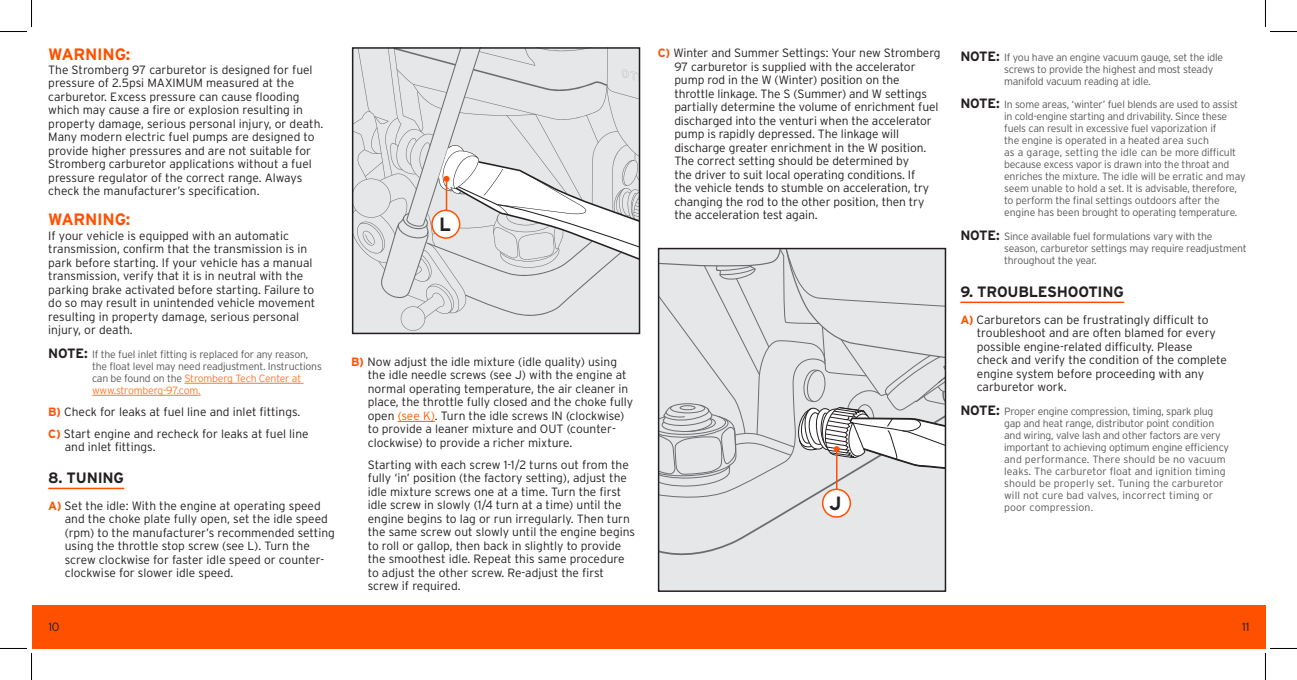
<style>
.page{position:relative;width:1297px;height:680px;background:#fff}
.page>*{position:absolute;margin:0;border:0;box-sizing:border-box;transform-origin:0 0}
.Body_Copy_1{font:700 19.2px "Interstate";color:#231f20}
.Body_Copy_1-2{font:700 16.5px "Interstate";letter-spacing:-.015em;color:#ff5000}
.t1{font:700 15px "Interstate";letter-spacing:-.015em;color:#231f20}
.Body_Copy_1_INDENT{font:300 12px/13.5px "Interstate";color:#231f20}
.Body_Copy_1-3{font:300 12px/13.5px "Interstate";color:#231f20}
.NOTE_Copy_1{font:300 10.5px/12px "Interstate";letter-spacing:-.02em;color:#57585a}
.s1{font-weight:700;font-size:13.5px;color:#231f20}
.s2{color:#ff7826}
.s3{font-weight:700;color:#ff5000}
.s4{color:#ff5e00}
</style>
<div class="page">
<div style="left:32px;top:605px;width:1233px;height:43px;background:#ff5000"></div>
<hr style="left:184px;top:383px;width:119px;height:1px;background:#ff7826">
<hr style="left:92px;top:395px;width:108px;height:1px;background:#ff7826">
<hr style="left:48px;top:487px;width:76px;height:2px;background:#ff5000">
<hr style="left:397px;top:421px;width:38px;height:1px;background:#ff5e00">
<svg style="left:352px;top:48px;width:288px;height:283px"></svg>
<div style="left:432px;top:210px;width:27px;height:28px;background:#fff;border-radius:50%"></div>
<div style="left:431px;top:209px;width:29px;height:30px;border:2px solid #ff5000;border-radius:50%"></div>
<div style="left:658px;top:248px;width:287px;height:343px;background:#e6e7e9"></div>
<svg style="left:658px;top:248px;width:287px;height:309px"></svg>
<div style="left:822px;top:489px;width:28px;height:28px;background:#fff;border-radius:50%"></div>
<div style="left:821px;top:488px;width:29px;height:29px;border:2px solid #ff5000;border-radius:50%"></div>
<hr style="left:960px;top:301px;width:163px;height:2px;background:#ff5000">
<svg style="left:0;top:0;width:32px;height:32px"></svg>
<svg style="left:0;top:648px;width:32px;height:32px"></svg>
<svg style="left:1265px;top:0;width:31px;height:32px"></svg>
<svg style="left:1264px;top:648px;width:32px;height:32px"></svg>
<p class="Body_Copy_1-2" style="left:48px;top:45px;width:84px">WARNING:</p>
<p class="Body_Copy_1-3" style="left:48px;top:63px;width:276px">The Stromberg 97 carburetor is designed for fuel pressure of 2.5psi MAXIMUM measured at the carburetor. Excess pressure can cause flooding which may cause a fire or explosion resulting in property damage, serious personal injury, or death.<br>Many modern electric fuel pumps are designed to provide higher pressures and are not suitable for Stromberg carburetor applications without a fuel pressure regulator of the correct range. Always check the manufacturer’s specification.</p>
<p class="Body_Copy_1-2" style="left:48px;top:210px;width:84px">WARNING:</p>
<p class="Body_Copy_1-3" style="left:48px;top:229px;width:268px">If your vehicle is equipped with an automatic transmission, confirm that the transmission is in park before starting. If your vehicle has a manual transmission, verify that it is in neutral with the parking brake activated before starting. Failure to do so may result in unintended vehicle movement resulting in property damage, serious personal injury, or death.</p>
<p class="NOTE_Copy_1" style="left:92px;top:348px;width:231px;text-indent:-44px"><span class="s1">NOTE:</span> If the fuel inlet fitting is replaced for any reason, the float level may need readjustment. Instructions can be found on the <span class="s2">Stromberg Tech Center at www.stromberg-97.com.</span></p>
<p class="Body_Copy_1_INDENT" style="left:48px;top:405px;width:253px"><span class="s3">B)</span> Check for leaks at fuel line and inlet fittings.</p>
<p class="Body_Copy_1_INDENT" style="left:65px;top:427px;width:245px;text-indent:-16px"><span class="s3">C)</span> Start engine and recheck for leaks at fuel line and inlet fittings.</p>
<p class="t1" style="left:48px;top:469px;width:77px">8. TUNING</p>
<p class="Body_Copy_1_INDENT" style="left:65px;top:498px;width:271px;text-indent:-16px"><span class="s3">A)</span> Set the idle: With the engine at operating speed and the choke plate fully open, set the idle speed (rpm) to the manufacturer’s recommended setting using the throttle stop screw (see L). Turn the screw clockwise for faster idle speed or counter&shy;clockwise for slower idle speed.</p>
<p class="Body_Copy_1" style="left:439px;top:213px;width:13px">L</p>
<p class="Body_Copy_1_INDENT" style="left:368px;top:354px;width:267px;text-indent:-16px"><span class="s3">B)</span> Now adjust the idle mixture (idle quality) using the idle needle screws (see J) with the engine at normal operating temperature, the air cleaner in place, the throttle fully closed and the choke fully open <span class="s4">(see K)</span>. Turn the idle screws IN (clockwise) to provide a leaner mixture and OUT (counter&shy;clockwise) to provide a richer mixture.</p>
<p class="Body_Copy_1_INDENT" style="left:368px;top:457px;width:269px">Starting with each screw 1-1/2 turns out from the fully ‘in’ position (the factory setting), adjust the idle mixture screws one at a time. Turn the first idle screw in slowly (1/4 turn at a time) until the engine begins to lag or run irregularly. Then turn the same screw out slowly until the engine begins to roll or gallop, then back in slightly to provide the smoothest idle. Repeat this same procedure to adjust the other screw. Re-adjust the first screw if required.</p>
<p class="Body_Copy_1_INDENT" style="left:674px;top:46px;width:267px;text-indent:-16px"><span class="s3">C)</span> Winter and Summer Settings: Your new Stromberg 97 carburetor is supplied with the accelerator pump rod in the W (Winter) position on the throttle linkage. The S (Summer) and W settings partially determine the volume of enrichment fuel discharged into the venturi when the accelerator pump is rapidly depressed. The linkage will discharge greater enrichment in the W position.<br>The correct setting should be determined by<br>the driver to suit local operating conditions. If<br>the vehicle tends to stumble on acceleration, try changing the rod to the other position, then try the acceleration test again.</p>
<p class="Body_Copy_1" style="left:829px;top:492px;width:14px">J</p>
<p class="NOTE_Copy_1" style="left:1003px;top:51px;width:220px;text-indent:-44px"><span class="s1">NOTE:</span> If you have an engine vacuum gauge, set the idle screws to provide the highest and most steady manifold vacuum reading at idle.</p>
<p class="NOTE_Copy_1" style="left:1003px;top:98px;width:243px;text-indent:-44px"><span class="s1">NOTE:</span> In some areas, ‘winter’ fuel blends are used to assist in cold-engine starting and drivability. Since these fuels can result in excessive fuel vaporization if<br>the engine is operated in a heated area such<br>as a garage, setting the idle can be more difficult because excess vapor is drawn into the throat and enriches the mixture. The idle will be erratic and may seem unable to hold a set. It is advisable, therefore, to perform the final settings outdoors after the engine has been brought to operating temperature.</p>
<p class="NOTE_Copy_1" style="left:1003px;top:230px;width:244px;text-indent:-44px"><span class="s1">NOTE:</span> Since available fuel formulations vary with the season, carburetor settings may require readjustment throughout the year.</p>
<p class="t1" style="left:960px;top:283px;width:165px">9. TROUBLESHOOTING</p>
<p class="Body_Copy_1_INDENT" style="left:976px;top:312px;width:252px;text-indent:-16px"><span class="s3">A)</span> Carburetors can be frustratingly difficult to troubleshoot and are often blamed for every possible engine-related difficulty. Please<br>check and verify the condition of the complete engine system before proceeding with any carburetor work.</p>
<p class="NOTE_Copy_1" style="left:1003px;top:405px;width:226px;text-indent:-44px"><span class="s1">NOTE:</span> Proper engine compression, timing, spark plug gap and heat range, distributor point condition and wiring, valve lash and other factors are very important to achieving optimum engine efficiency and performance. There should be no vacuum leaks. The carburetor float and ignition timing should be properly set. Tuning the carburetor will not cure bad valves, incorrect timing or poor compression.</p>
<p class="Body_Copy_1-3" style="left:48px;top:620px;width:13px">10</p>
<p class="Body_Copy_1-3" style="left:1241px;top:620px;width:9px">11</p>
</div>
